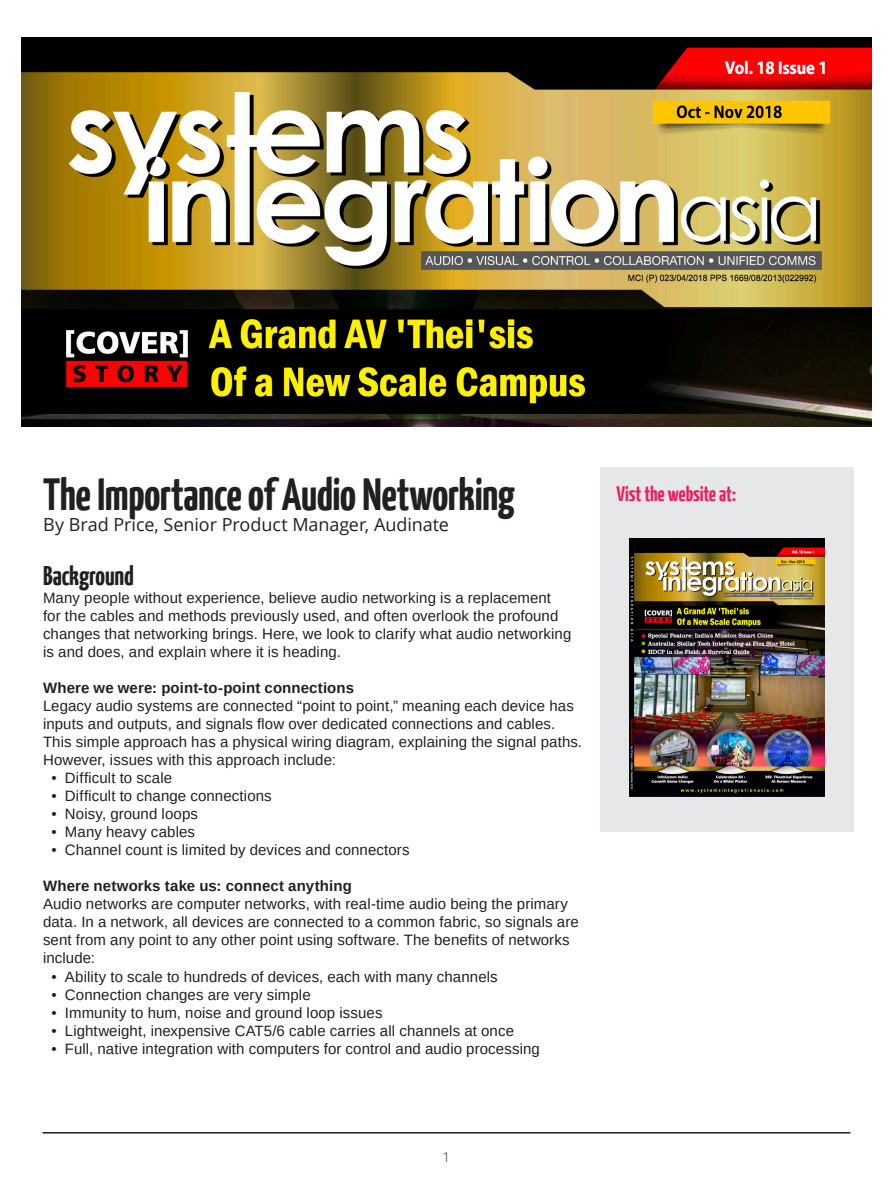
<style>
.page{position:relative;width:893px;height:1191px;background:#fff}
.page>*{position:absolute;margin:0;border:0;box-sizing:border-box;transform-origin:0 0}
.t1{font:700 45px "Yanone Kaffeesatz";letter-spacing:-.01em;color:#231f20}
.t2{font:700 27px "Yanone Kaffeesatz";letter-spacing:-.005em;color:#231f20}
.t3{font:700 21px "Yanone Kaffeesatz";letter-spacing:-.005em;color:#ee1e5b}
.t4{font:18px "Open Sans";letter-spacing:-.005em;color:#231f20}
.t5{font:15px/18px "Arimo";letter-spacing:.005em;color:#231f20}
.t6{font:700 15px "Arimo";letter-spacing:.01em;color:#231f20}
.t7{font:300 13.5px "Open Sans";color:#231f20}
</style>
<div class="page">
<div style="left:601px;top:467px;width:253px;height:364px;background:#e6e7e9"></div>
<img style="left:630px;top:538px;width:195px;height:259px">
<hr style="left:43px;top:1132px;width:807px;height:1px;background:#231f20">
<img style="left:21px;top:37px;width:851px;height:389px">
<p class="t1" style="left:43px;top:466px;width:474px">The Importance of Audio Networking</p>
<p class="t4" style="left:43px;top:512px;width:407px">By Brad Price, Senior Product Manager, Audinate</p>
<p class="t2" style="left:43px;top:559px;width:92px">Background</p>
<p class="t5" style="left:43px;top:589px;width:530px">Many people without experience, believe audio networking is a replacement for the cables and methods previously used, and often overlook the profound changes that networking brings. Here, we look to clarify what audio networking is and does, and explain where it is heading.</p>
<p class="t6" style="left:43px;top:678px;width:312px">Where we were: point-to-point connections</p>
<p class="t5" style="left:43px;top:697px;width:541px">Legacy audio systems are connected “point to point,” meaning each device has inputs and outputs, and signals flow over dedicated connections and cables.<br>This simple approach has a physical wiring diagram, explaining the signal paths.<br>However, issues with this approach include:</p>
<p class="t5" style="left:51px;top:769px;width:122px">• Difficult to scale</p>
<p class="t5" style="left:51px;top:787px;width:222px">• Difficult to change connections</p>
<p class="t5" style="left:51px;top:805px;width:148px">• Noisy, ground loops</p>
<p class="t5" style="left:51px;top:823px;width:145px">• Many heavy cables</p>
<p class="t5" style="left:51px;top:841px;width:360px">• Channel count is limited by devices and connectors</p>
<p class="t6" style="left:43px;top:876px;width:310px">Where networks take us: connect anything</p>
<p class="t5" style="left:43px;top:895px;width:537px">Audio networks are computer networks, with real-time audio being the primary data. In a network, all devices are connected to a common fabric, so signals are sent from any point to any other point using software. The benefits of networks include:</p>
<p class="t5" style="left:51px;top:967px;width:448px">• Ability to scale to hundreds of devices, each with many channels</p>
<p class="t5" style="left:51px;top:985px;width:261px">• Connection changes are very simple</p>
<p class="t5" style="left:51px;top:1003px;width:333px">• Immunity to hum, noise and ground loop issues</p>
<p class="t5" style="left:51px;top:1021px;width:464px">• Lightweight, inexpensive CAT5/6 cable carries all channels at once</p>
<p class="t5" style="left:51px;top:1039px;width:490px">• Full, native integration with computers for control and audio processing</p>
<p class="t3" style="left:617px;top:481px;width:121px">Vist the website at:</p>
<p class="t7" style="left:443px;top:1148px;width:9px">1</p>
</div>
